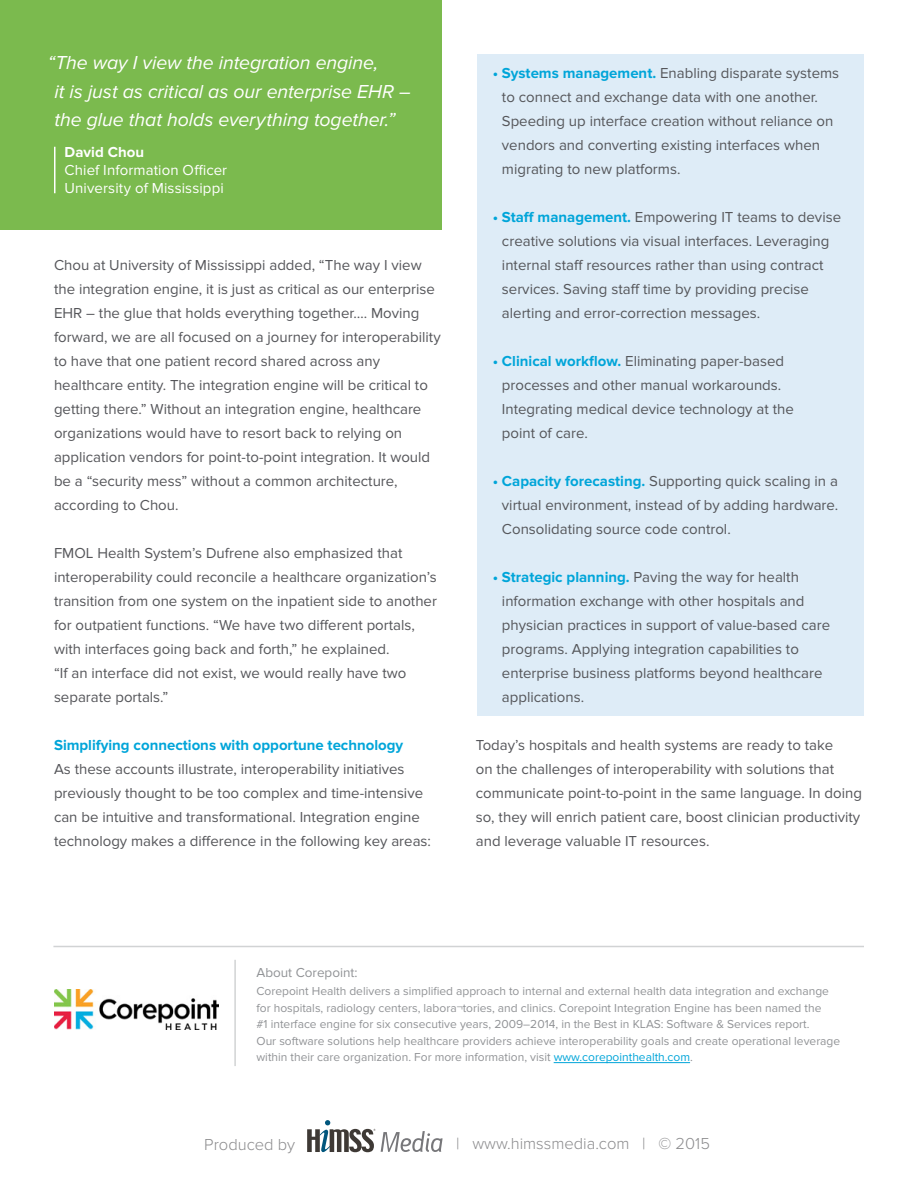
<style>
.page{position:relative;width:918px;height:1188px;background:#fff}
.page>*{position:absolute;margin:0;border:0;box-sizing:border-box;transform-origin:0 0}
.t1{font:italic 19.5px/28.5px "Proxima Nova";letter-spacing:-.005em;color:#fff}
.t2{font:300 16.5px "Proxima Nova";color:#8b8b8d}
.t3{font:15px/24px "Proxima Nova";color:#55565a}
.t4{font:15px/18px "Proxima Nova";letter-spacing:.01em;color:#fff}
.t5{font:700 15px "Proxima Nova";color:#00a5d9}
.t6{font:700 15px "Proxima Nova";letter-spacing:.005em;color:#fff}
.t7{font:13.5px "Proxima Nova";color:#919396}
.t8{font:12px/16.5px "Proxima Nova";color:#919396}
.s1{font-weight:700;color:#00a5d9}
.s2{color:#00a5d9}
</style>
<div class="page">
<svg style="left:307px;top:1120px;width:68px;height:32px"></svg>
<svg style="left:381px;top:1131px;width:62px;height:21px"></svg>
<hr style="left:554px;top:1062px;width:136px;height:1px;background:#00a5d9">
<hr style="left:234px;top:960px;width:2px;height:106px;background:#d1d3d4">
<hr style="left:53px;top:946px;width:811px;height:1px;background:#d1d3d4">
<div style="left:477px;top:54px;width:387px;height:661px;background:#deecf7"></div>
<div style="left:0;top:0;width:442px;height:229px;background:#7bba4e"></div>
<hr style="left:54px;top:147px;width:2px;height:46px;background:#fff">
<img style="left:54px;top:990px;width:164px;height:40px">
<h1 class="t1" style="left:54px;top:50px;width:358px;text-indent:-7px">“The way I view the integration engine,<br>it is just as critical as our enterprise EHR – the glue that holds everything together.”</h1>
<p class="t6" style="left:65px;top:146px;width:81px">David Chou</p>
<p class="t4" style="left:65px;top:162px;width:164px">Chief Information Officer<br>University of Mississippi</p>
<p class="t3" style="left:54px;top:254px;width:388px">Chou at University of Mississippi added, “The way I view the integration engine, it is just as critical as our enterprise EHR – the glue that holds everything together…. Moving forward, we are all focused on a journey for interoperability to have that one patient record shared across any healthcare entity. The integration engine will be critical to getting there.” Without an integration engine, healthcare organizations would have to resort back to relying on application vendors for point-to-point integration. It would be a “security mess” without a common architecture, according to Chou.</p>
<p class="t3" style="left:54px;top:542px;width:385px">FMOL Health System’s Dufrene also emphasized that interoperability could reconcile a healthcare organization’s transition from one system on the inpatient side to another for outpatient functions. “We have two different portals, with interfaces going back and forth,” he explained.<br>“If an interface did not exist, we would really have two separate portals.”</p>
<p class="t5" style="left:54px;top:739px;width:351px">Simplifying connections with opportune technology</p>
<p class="t3" style="left:54px;top:758px;width:379px">As these accounts illustrate, interoperability initiatives previously thought to be too complex and time-intensive can be intuitive and transformational. Integration engine technology makes a difference in the following key areas:</p>
<p class="t3" style="left:502px;top:62px;width:339px;text-indent:-9px"><span class="s1">• Systems management.</span> Enabling disparate systems to connect and exchange data with one another.<br>Speeding up interface creation without reliance on vendors and converting existing interfaces when migrating to new platforms.</p>
<p class="t3" style="left:502px;top:206px;width:341px;text-indent:-9px"><span class="s1">• Staff management.</span> Empowering IT teams to devise creative solutions via visual interfaces. Leveraging internal staff resources rather than using contract services. Saving staff time by providing precise alerting and error-correction messages.</p>
<p class="t3" style="left:502px;top:350px;width:293px;text-indent:-9px"><span class="s1">• Clinical workflow.</span> Eliminating paper-based processes and other manual workarounds.<br>Integrating medical device technology at the point of care.</p>
<p class="t3" style="left:502px;top:470px;width:338px;text-align:justify;text-indent:-9px"><span class="s1">• Capacity forecasting.</span> Supporting quick scaling in a virtual environment, instead of by adding hardware.<br>Consolidating source code control.</p>
<p class="t3" style="left:502px;top:566px;width:330px;text-indent:-9px"><span class="s1">• Strategic planning.</span> Paving the way for health information exchange with other hospitals and physician practices in support of value-based care programs. Applying integration capabilities to enterprise business platforms beyond healthcare applications.</p>
<p class="t3" style="left:476px;top:734px;width:388px">Today’s hospitals and health systems are ready to take<br>on the challenges of interoperability with solutions that communicate point-to-point in the same language. In doing so, they will enrich patient care, boost clinician productivity and leverage valuable IT resources.</p>
<p class="t7" style="left:256px;top:967px;width:103px">About Corepoint:</p>
<p class="t8" style="left:256px;top:983px;width:585px">Corepoint Health delivers a simplified approach to internal and external health data integration and exchange for hospitals, radiology centers, labora¬tories, and clinics. Corepoint Integration Engine has been named the<br>#1 interface engine for six consecutive years, 2009–2014, in the Best in KLAS: Software &amp; Services report.<br>Our software solutions help healthcare providers achieve interoperability goals and create operational leverage within their care organization. For more information, visit <span class="s2">www.corepointhealth.com</span>.</p>
<p class="t2" style="left:204px;top:1138px;width:92px">Produced by</p>
<p class="t2" style="left:456px;top:1136px;width:255px">| www.himssmedia.com | © 2015</p>
</div>
